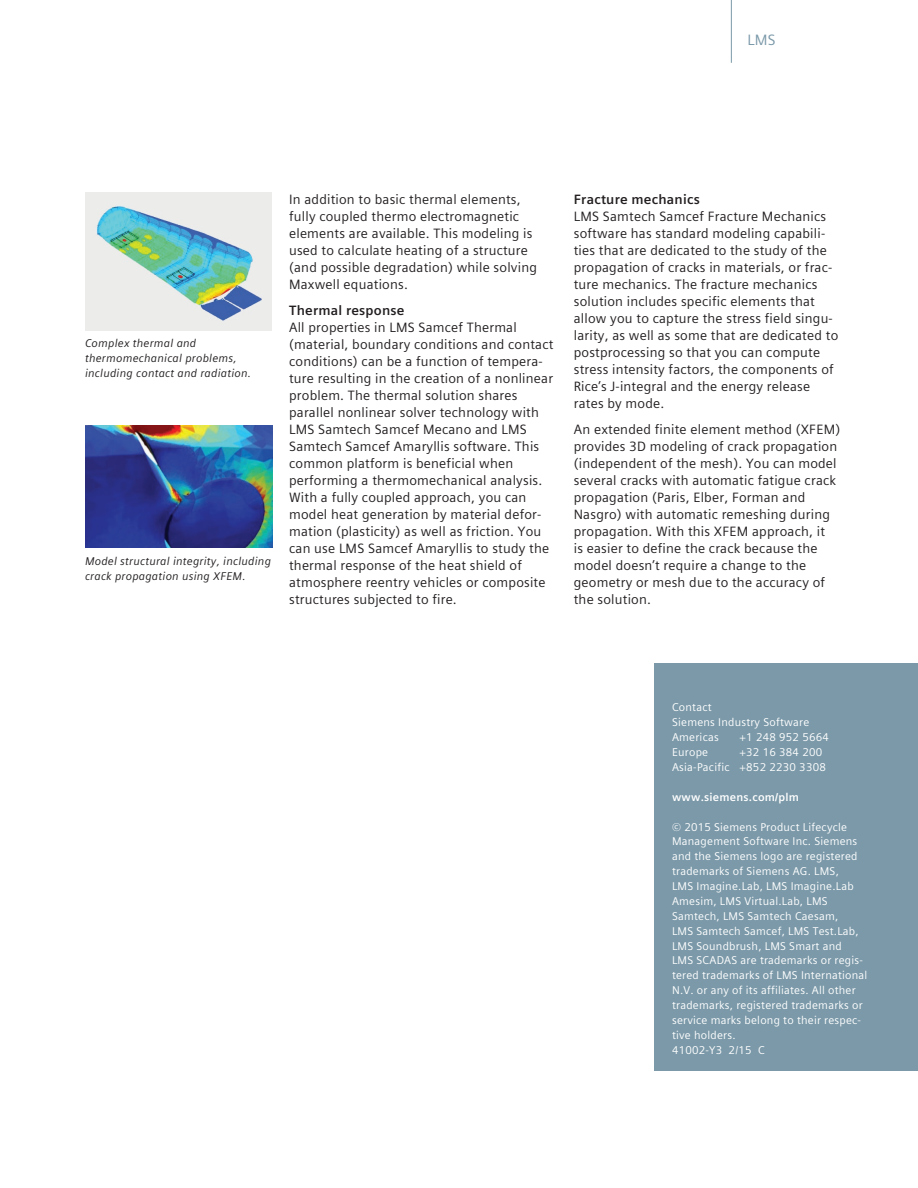
<style>
.page{position:relative;width:918px;height:1188px;background:#fff}
.page>*{position:absolute;margin:0;border:0;box-sizing:border-box;transform-origin:0 0}
.t1{font:15px "Siemens Sans Global";color:#7b99a9}
.t2{font:13.5px/17px "Siemens Sans Global";letter-spacing:.015em;color:#231f20}
.t3{font:700 13.5px "Siemens Sans Global";letter-spacing:.015em;color:#231f20}
.t4{font:11.25px/14.9px "Siemens Sans Global";letter-spacing:.02em;color:#fff}
.t5{font:italic 11.25px/14.9px "Siemens Sans Global";letter-spacing:.02em;color:#231f20}
.t6{font:700 11.25px "Siemens Sans Global";letter-spacing:.02em;color:#fff}
</style>
<div class="page">
<hr style="left:731px;top:0;width:1px;height:63px;background:#7b99a9">
<img style="left:85px;top:425px;width:187px;height:123px">
<img style="left:85px;top:193px;width:186px;height:137px">
<div style="left:655px;top:663px;width:263px;height:408px;background:#7b99a9"></div>
<p class="t1" style="left:748px;top:29px;width:30px">LMS</p>
<p class="t5" style="left:85px;top:336px;width:168px">Complex thermal and thermomechanical problems, including contact and radiation.</p>
<p class="t5" style="left:85px;top:554px;width:188px">Model structural integrity, including crack propagation using XFEM.</p>
<p class="t2" style="left:289px;top:191px;width:249px">In addition to basic thermal elements, fully coupled thermo electromagnetic elements are available. This modeling is used to calculate heating of a structure (and possible degradation) while solving Maxwell equations.</p>
<p class="t3" style="left:289px;top:300px;width:117px">Thermal response</p>
<p class="t2" style="left:289px;top:319px;width:266px">All properties in LMS Samcef Thermal (material, boundary conditions and contact conditions) can be a function of tempera&shy;ture resulting in the creation of a nonlinear problem. The thermal solution shares parallel nonlinear solver technology with LMS Samtech Samcef Mecano and LMS Samtech Samcef Amaryllis software. This common platform is beneficial when performing a thermomechanical analysis.<br>With a fully coupled approach, you can model heat generation by material defor&shy;mation (plasticity) as well as friction. You can use LMS Samcef Amaryllis to study the thermal response of the heat shield of atmosphere reentry vehicles or composite structures subjected to fire.</p>
<p class="t3" style="left:574px;top:189px;width:128px">Fracture mechanics</p>
<p class="t2" style="left:574px;top:208px;width:266px">LMS Samtech Samcef Fracture Mechanics software has standard modeling capabili&shy;ties that are dedicated to the study of the propagation of cracks in materials, or frac&shy;ture mechanics. The fracture mechanics solution includes specific elements that allow you to capture the stress field singu&shy;larity, as well as some that are dedicated to postprocessing so that you can compute stress intensity factors, the components of Rice’s J-integral and the energy release rates by mode.</p>
<p class="t2" style="left:574px;top:421px;width:268px">An extended finite element method (XFEM) provides 3D modeling of crack propagation (independent of the mesh). You can model several cracks with automatic fatigue crack propagation (Paris, Elber, Forman and Nasgro) with automatic remeshing during propagation. With this XFEM approach, it<br>is easier to define the crack because the model doesn’t require a change to the geometry or mesh due to the accuracy of the solution.</p>
<p class="t4" style="left:672px;top:700px;width:139px">Contact<br>Siemens Industry Software<br>Americas</p>
<p class="t4" style="left:740px;top:730px;width:91px">+1 248 952 5664</p>
<p class="t4" style="left:672px;top:745px;width:155px;text-indent:68px">+32 16 384 200<br>Asia-Pacific +852 2230 3308</p>
<p class="t6" style="left:672px;top:788px;width:128px">www.siemens.com/plm</p>
<p class="t4" style="left:672px;top:819px;width:197px">© 2015 Siemens Product Lifecycle<br>Management Software Inc. Siemens and the Siemens logo are registered trademarks of Siemens AG. LMS,<br>LMS Imagine.Lab, LMS Imagine.Lab<br>Amesim, LMS Virtual.Lab, LMS<br>Samtech, LMS Samtech Caesam,<br>LMS Samtech Samcef, LMS Test.Lab,<br>LMS Soundbrush, LMS Smart and<br>LMS SCADAS are trademarks or regis&shy;tered trademarks of LMS International<br>N.V. or any of its affiliates. All other trademarks, registered trademarks or service marks belong to their respec&shy;tive holders.<br>41002-Y3 2/15 C</p>
<p class="t4" style="left:672px;top:745px;width:38px">Europe</p>
</div>
